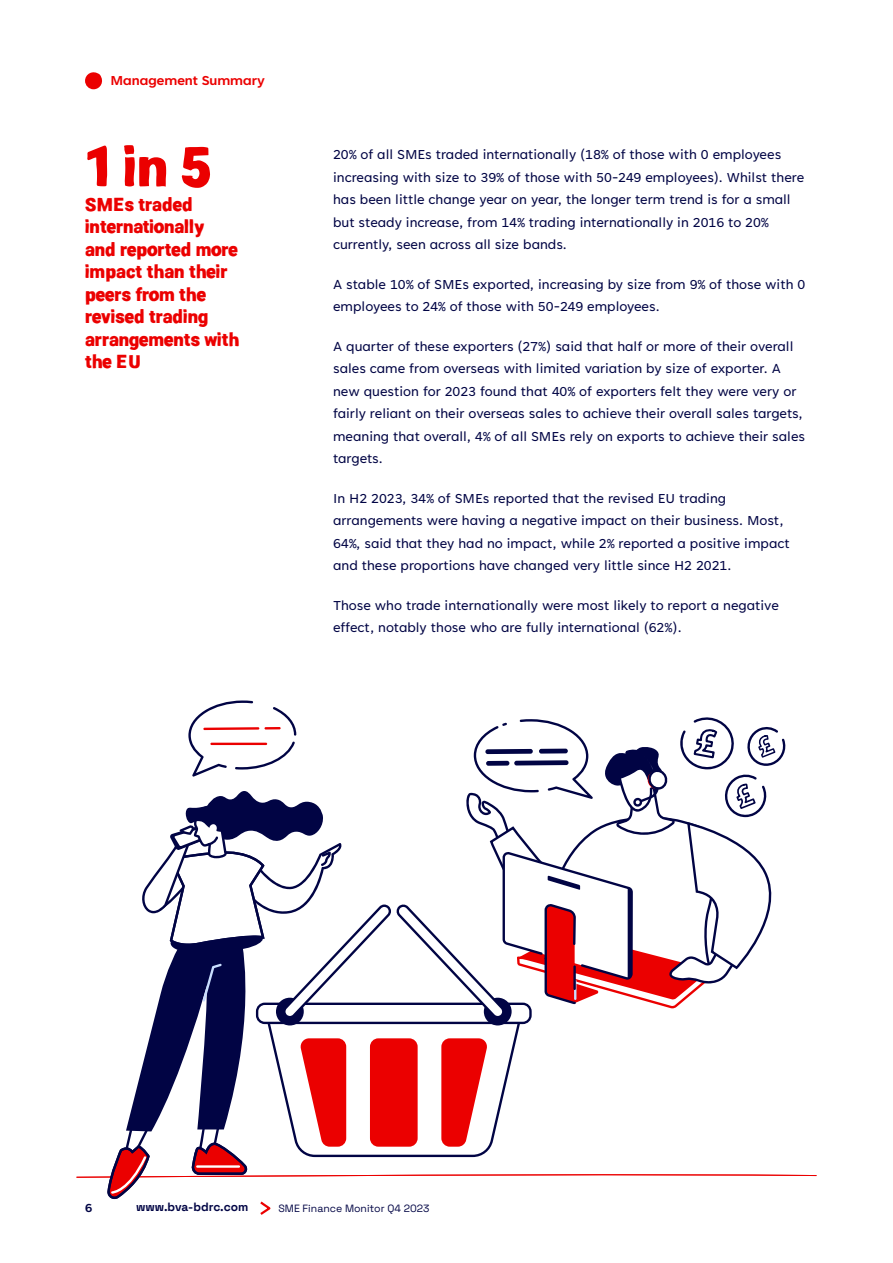
<style>
.page{position:relative;width:893px;height:1263px;background:#fff}
.page>*{position:absolute;margin:0;border:0;box-sizing:border-box;transform-origin:0 0}
.t1{font:700 54px "Ramona";color:#eb0000}
.t2{font:700 18px/22.5px "Ramona";color:#eb0000}
.Body_Text_Report{font:15px/22.5px "Tenorite";color:#010444}
.t3{font:700 15px "Tenorite";color:#eb0000}
.t4{font:700 13.5px "Tenorite";color:#010444}
.t5{font:700 12px "Space Grotesk";color:#010444}
.t6{font:10.5px "Space Grotesk";color:#010444}
</style>
<div class="page">
<svg style="left:85px;top:72px;width:17px;height:17px"></svg>
<svg style="left:76px;top:700px;width:741px;height:515px"></svg>
<p class="t3" style="left:111px;top:73px;width:156px">Management Summary</p>
<p class="t1" style="left:86px;top:131px;width:125px">1 in 5</p>
<p class="t2" style="left:85px;top:194px;width:156px">SMEs traded internationally and reported more impact than their peers from the revised trading arrangements with the EU</p>
<p class="Body_Text_Report" style="left:333px;top:144px;width:473px">20% of all SMEs traded internationally (18% of those with 0 employees increasing with size to 39% of those with 50-249 employees). Whilst there has been little change year on year, the longer term trend is for a small but steady increase, from 14% trading internationally in 2016 to 20% currently, seen across all size bands.</p>
<p class="Body_Text_Report" style="left:333px;top:274px;width:474px">A stable 10% of SMEs exported, increasing by size from 9% of those with 0 employees to 24% of those with 50-249 employees.</p>
<p class="Body_Text_Report" style="left:333px;top:336px;width:474px">A quarter of these exporters (27%) said that half or more of their overall sales came from overseas with limited variation by size of exporter. A new question for 2023 found that 40% of exporters felt they were very or fairly reliant on their overseas sales to achieve their overall sales targets, meaning that overall, 4% of all SMEs rely on exports to achieve their sales targets.</p>
<p class="Body_Text_Report" style="left:333px;top:488px;width:458px">In H2 2023, 34% of SMEs reported that the revised EU trading arrangements were having a negative impact on their business. Most, 64%, said that they had no impact, while 2% reported a positive impact and these proportions have changed very little since H2 2021.</p>
<p class="Body_Text_Report" style="left:333px;top:595px;width:447px">Those who trade internationally were most likely to report a negative effect, notably those who are fully international (62%).</p>
<p class="t4" style="left:85px;top:1201px;width:9px">6</p>
<p class="t5" style="left:136px;top:1198px;width:114px">www.bva-bdrc.com</p>
<p class="t6" style="left:279px;top:1200px;width:152px">SME Finance Monitor Q4 2023</p>
</div>
